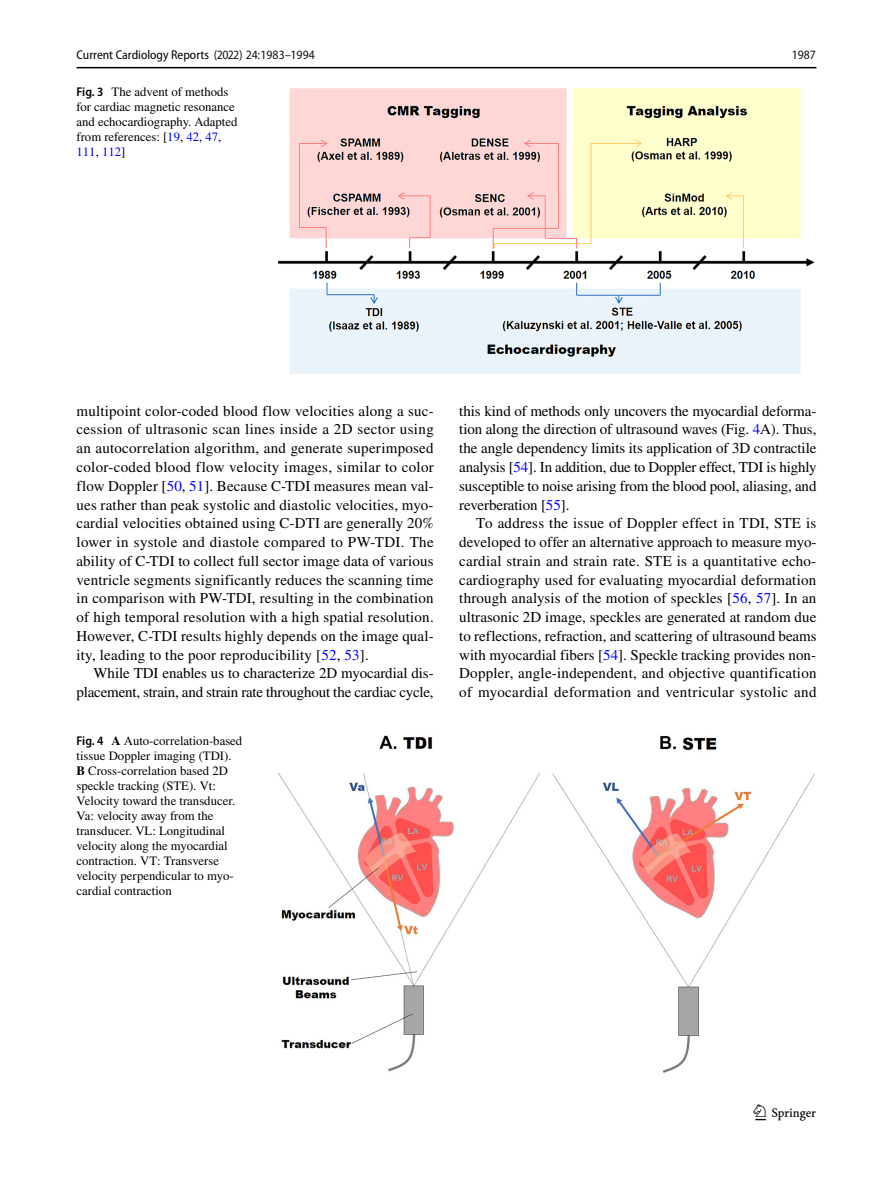
<style>
.page{position:relative;width:893px;height:1187px;background:#fff}
.page>*{position:absolute;margin:0;border:0;box-sizing:border-box;transform-origin:0 0}
.t1{font:22.5px "Springnew Regular 3";color:#000}
.t2{font:15px/18.8px "STIX";letter-spacing:-.005em;color:#000;text-align:justify}
.t3{font:12.75px/15px "STIX";color:#000}
.t4{font:12.75px "Myriad Pro Semi Cn 3";color:#000}
.t5{font:semi-condensed 12.75px "Myriad Pro";color:#131413}
.s1{font-family:"Myriad Pro";font-stretch:semi-condensed;color:#131413}
.s2{font-family:"Myriad Pro";font-weight:600;font-stretch:semi-condensed}
.s3{color:#00f}
.s4{font-weight:700}
</style>
<div class="page">
<hr style="left:77px;top:67px;width:739px;height:1px;background:#000">
<img style="left:278px;top:88px;width:537px;height:286px">
<img style="left:278px;top:735px;width:537px;height:338px">
<p class="t4" style="left:77px;top:48px;width:240px">Current Cardiology Reports <span class="s1">(2022) 24:1983–1994</span></p>
<p class="t3" style="left:77px;top:85px;width:162px"><span class="s2">Fig. 3</span> The advent of methods for cardiac magnetic resonance and echocardiography. Adapted from references: [<span class="s3">19</span>, <span class="s3">42</span>, <span class="s3">47</span>,<br><span class="s3">111</span>, <span class="s3">112</span>]</p>
<p class="t5" style="left:792px;top:48px;width:25px">1987</p>
<p class="t2" style="left:77px;top:402px;width:359px">multipoint color-coded blood flow velocities along a suc&shy;cession of ultrasonic scan lines inside a 2D sector using an autocorrelation algorithm, and generate superimposed color-coded blood flow velocity images, similar to color flow Doppler [<span class="s3">50</span>, <span class="s3">51</span>]. Because C-TDI measures mean val&shy;ues rather than peak systolic and diastolic velocities, myo&shy;cardial velocities obtained using C-DTI are generally 20% lower in systole and diastole compared to PW-TDI. The ability of C-TDI to collect full sector image data of various ventricle segments significantly reduces the scanning time in comparison with PW-TDI, resulting in the combination of high temporal resolution with a high spatial resolution.<br>However, C-TDI results highly depends on the image qual&shy;ity, leading to the poor reproducibility [<span class="s3">52</span>, <span class="s3">53</span>].</p>
<p class="t2" style="left:77px;top:665px;width:359px;text-align:right">While TDI enables us to characterize 2D myocardial dis&shy;placement, strain, and strain rate throughout the cardiac cycle,</p>
<p class="t3" style="left:77px;top:733px;width:167px"><span class="s2">Fig. 4</span> <span class="s4">A</span> Auto-correlation-based tissue Doppler imaging (TDI).<br><span class="s4">B</span> Cross-correlation based 2D speckle tracking (STE). Vt:<br>Velocity toward the transducer.<br>Va: velocity away from the transducer. VL: Longitudinal velocity along the myocardial contraction. VT: Transverse velocity perpendicular to myo&shy;cardial contraction</p>
<p class="t2" style="left:459px;top:402px;width:359px">this kind of methods only uncovers the myocardial deforma&shy;tion along the direction of ultrasound waves (Fig. <span class="s3">4</span>A). Thus, the angle dependency limits its application of 3D contractile analysis [<span class="s3">54</span>]. In addition, due to Doppler effect, TDI is highly susceptible to noise arising from the blood pool, aliasing, and reverberation [<span class="s3">55</span>].</p>
<p class="t2" style="left:459px;top:515px;width:359px;text-indent:17px">To address the issue of Doppler effect in TDI, STE is developed to offer an alternative approach to measure myo&shy;cardial strain and strain rate. STE is a quantitative echo&shy;cardiography used for evaluating myocardial deformation through analysis of the motion of speckles [<span class="s3">56</span>, <span class="s3">57</span>]. In an ultrasonic 2D image, speckles are generated at random due to reflections, refraction, and scattering of ultrasound beams with myocardial fibers [<span class="s3">54</span>]. Speckle tracking provides non-Doppler, angle-independent, and objective quantification of myocardial deformation and ventricular systolic and</p>
<h1 class="t1" style="left:755px;top:1104px;width:62px">1 3</h1>
</div>
